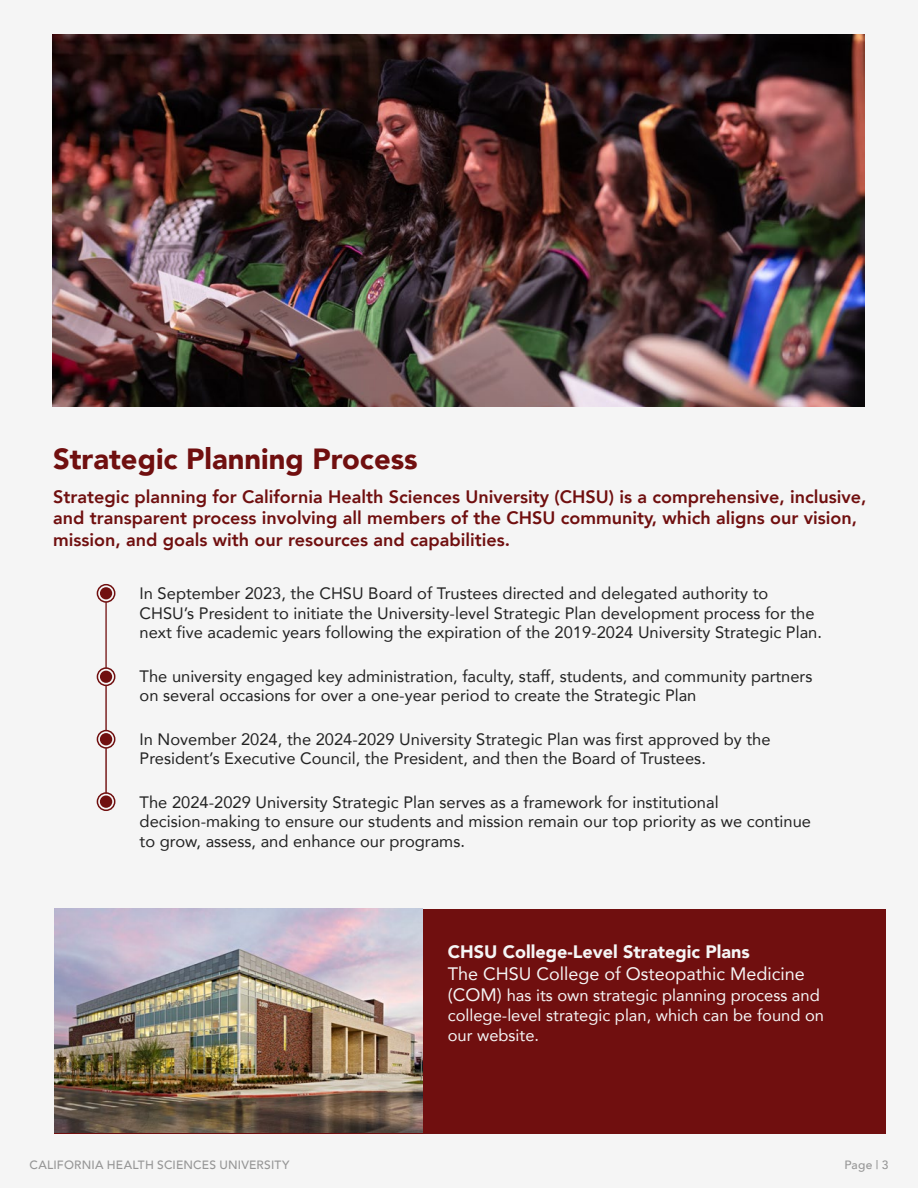
<style>
.page{position:relative;width:918px;height:1188px;background:#f5f5f5}
.page>*{position:absolute;margin:0;border:0;box-sizing:border-box;transform-origin:0 0}
.t1{font:900 29.1px "Avenir";color:#700f0f}
.t2{font:800 18px/21.6px "Avenir";color:#700f0f}
.t3{font:18px "Avenir";color:#f5f5f5}
.t4{font:900 18px "Avenir";color:#f5f5f5}
.t5{font:16.5px/19.8px "Avenir";color:#222}
.t6{font:16.5px/19.8px "Avenir";color:#f5f5f5}
.t7{font:500 12px "Avenir";letter-spacing:.015em;color:#969696}
.s1{font-size:18px}
</style>
<div class="page">
<div style="left:54px;top:909px;width:831px;height:225px;background:#700f0f"></div>
<img style="left:53px;top:35px;width:811px;height:371px">
<img style="left:54px;top:909px;width:369px;height:223px">
<hr style="left:105px;top:686px;width:2px;height:45px;background:#700f0f">
<hr style="left:105px;top:748px;width:2px;height:46px;background:#700f0f">
<hr style="left:105px;top:602px;width:2px;height:66px;background:#700f0f">
<div style="left:97px;top:584px;width:18px;height:19px;border:2px solid #700f0f;border-radius:50%"></div>
<div style="left:100px;top:587px;width:12px;height:12px;background:#700f0f;border-radius:50%"></div>
<div style="left:97px;top:667px;width:18px;height:19px;border:2px solid #700f0f;border-radius:50%"></div>
<div style="left:100px;top:671px;width:12px;height:12px;background:#700f0f;border-radius:50%"></div>
<div style="left:97px;top:730px;width:18px;height:19px;border:2px solid #700f0f;border-radius:50%"></div>
<div style="left:100px;top:733px;width:12px;height:12px;background:#700f0f;border-radius:50%"></div>
<div style="left:97px;top:792px;width:18px;height:19px;border:2px solid #700f0f;border-radius:50%"></div>
<div style="left:100px;top:795px;width:12px;height:13px;background:#700f0f;border-radius:50%"></div>
<h1 class="t1" style="left:53px;top:434px;width:366px">Strategic Planning Process</h1>
<p class="t2" style="left:53px;top:486px;width:815px">Strategic planning for California Health Sciences University (CHSU) is a comprehensive, inclusive, and transparent process involving all members of the CHSU community, which aligns our vision, mission, and goals with our resources and capabilities.</p>
<p class="t5" style="left:140px;top:583px;width:684px">In September 2023, the CHSU Board of Trustees directed and delegated authority to<br>CHSU’s President to initiate the University-level Strategic Plan development process for the next five academic years following the expiration of the 2019-2024 University Strategic Plan.</p>
<p class="t5" style="left:140px;top:665px;width:674px">The university engaged key administration, faculty, staff, students, and community partners on several occasions for over a one-year period to create the Strategic Plan</p>
<p class="t5" style="left:140px;top:728px;width:633px">In November 2024, the 2024-2029 University Strategic Plan was first approved by the<br>President’s Executive Council, the President, and then the Board of Trustees.</p>
<p class="t5" style="left:140px;top:791px;width:673px">The 2024-2029 University Strategic Plan serves as a framework for institutional decision-making to ensure our students and mission remain our top priority as we continue to grow, assess, and enhance our programs.</p>
<p class="t4" style="left:448px;top:936px;width:304px">CHSU College-Level Strategic Plans</p>
<p class="t3" style="left:448px;top:959px;width:359px">The CHSU College of Osteopathic Medicine</p>
<p class="t6" style="left:448px;top:985px;width:378px"><span class="s1">(COM)</span> has its own strategic planning process and college-level strategic plan, which can be found on our website.</p>
<p class="t7" style="left:30px;top:1155px;width:261px">CALIFORNIA HEALTH SCIENCES UNIVERSITY</p>
<p class="t7" style="left:844px;top:1155px;width:46px">Page | 3</p>
</div>
